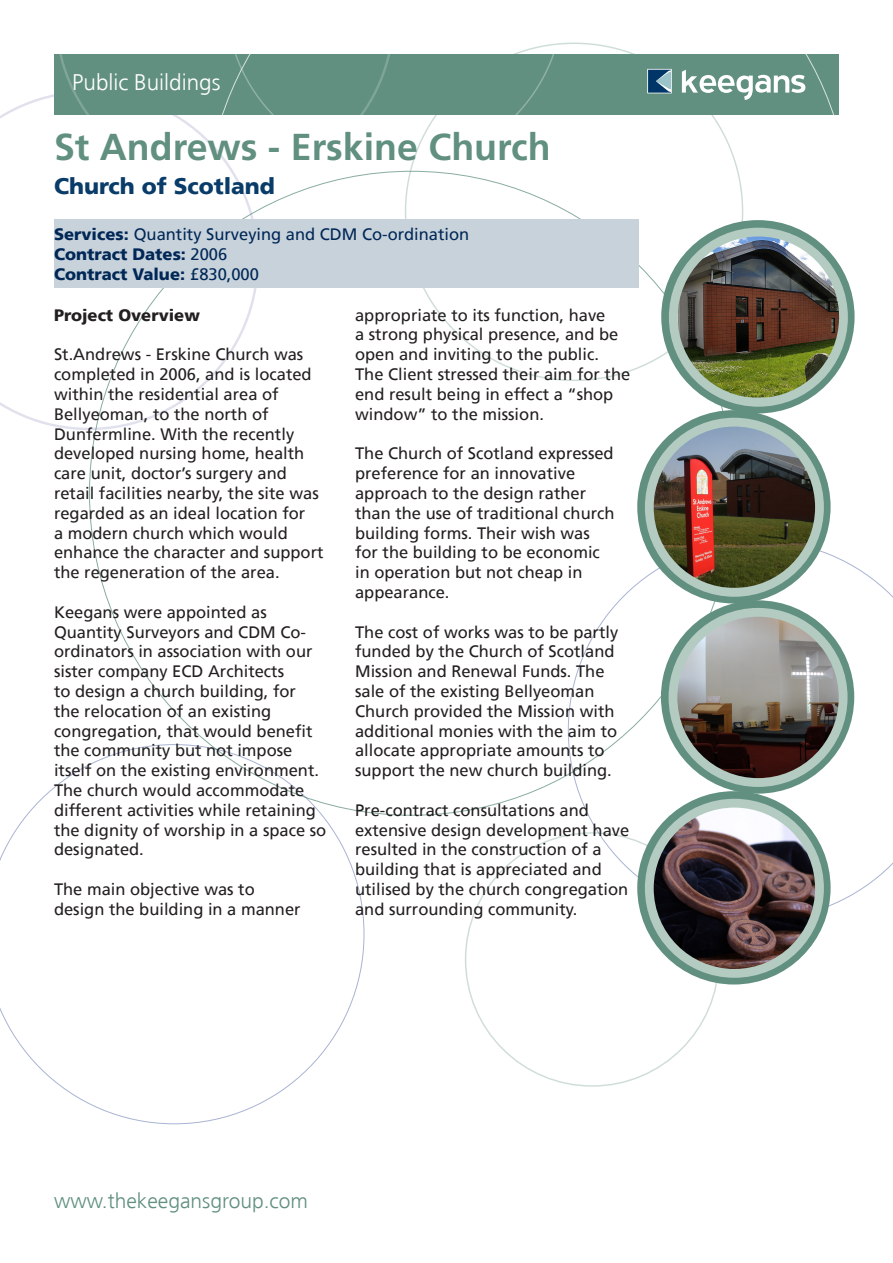
<style>
.page{position:relative;width:893px;height:1263px;background:#fff}
.page>*{position:absolute;margin:0;border:0;box-sizing:border-box;transform-origin:0 0}
.t1{font:700 37.5px "Frutiger";color:#619080}
.t2{font:900 22.5px "Frutiger";color:#093c69}
.t3{font:300 22.5px "Frutiger";color:#fff}
.t4{font:300 21px "Frutiger";color:#619080}
.t5{font:16.5px/19.8px "Frutiger";color:#231f20}
.t6{font:16.5px "Frutiger";color:#002756}
.t7{font:900 16.5px "Frutiger";color:#002756}
.t8{font:900 16.5px "Frutiger";color:#231f20}
.s1{font-weight:900}
.s2{font-weight:400}
</style>
<div class="page">
<svg style="left:0;top:94px;width:259px;height:336px"></svg>
<svg style="left:568px;top:540px;width:325px;height:380px"></svg>
<div style="left:55px;top:54px;width:784px;height:61px;background:#619080"></div>
<svg style="left:0;top:744px;width:364px;height:380px"></svg>
<div style="left:54px;top:219px;width:584px;height:69px;background:#c7d2db"></div>
<div style="left:661px;top:220px;width:194px;height:193px;border:10px solid #619080;border-radius:50%"></div>
<div style="left:637px;top:791px;width:194px;height:193px;border:10px solid #619080;border-radius:50%"></div>
<div style="left:637px;top:410px;width:194px;height:193px;border:10px solid #619080;border-radius:50%"></div>
<div style="left:661px;top:600px;width:193px;height:194px;border:10px solid #619080;border-radius:50%"></div>
<img style="left:678px;top:233px;width:165px;height:165px">
<div style="left:669px;top:228px;width:179px;height:179px;border:9px solid #b4cbc2;border-radius:50%"></div>
<img style="left:649px;top:805px;width:170px;height:168px">
<div style="left:645px;top:799px;width:179px;height:179px;border:9px solid #b4cbc2;border-radius:50%"></div>
<img style="left:649px;top:425px;width:170px;height:163px">
<div style="left:645px;top:418px;width:179px;height:179px;border:9px solid #b4cbc2;border-radius:50%"></div>
<img style="left:673px;top:612px;width:170px;height:167px">
<div style="left:669px;top:608px;width:178px;height:179px;border:9px solid #b4cbc2;border-radius:50%"></div>
<p class="t3" style="left:72px;top:69px;width:150px">Public Buildings</p>
<p class="t1" style="left:54px;top:125px;width:498px">St Andrews - Erskine Church</p>
<p class="t2" style="left:54px;top:172px;width:222px">Church of Scotland</p>
<p class="t6" style="left:54px;top:225px;width:417px"><span class="s1">Services:</span> Quantity Surveying and CDM Co-ordination</p>
<p class="t7" style="left:54px;top:244px;width:175px">Contract Dates: <span class="s2">2006</span></p>
<p class="t7" style="left:54px;top:264px;width:206px">Contract Value: <span class="s2">£830,000</span></p>
<p class="t8" style="left:54px;top:305px;width:147px">Project Overview</p>
<p class="t5" style="left:54px;top:345px;width:271px">St.Andrews - Erskine Church was completed in 2006, and is located within the residential area of<br>Bellyeoman, to the north of<br>Dunfermline. With the recently developed nursing home, health care unit, doctor’s surgery and retail facilities nearby, the site was regarded as an ideal location for<br>a modern church which would enhance the character and support the regeneration of the area.</p>
<p class="t5" style="left:54px;top:602px;width:274px">Keegans were appointed as<br>Quantity Surveyors and CDM Co&shy;ordinators in association with our sister company ECD Architects<br>to design a church building, for<br>the relocation of an existing congregation, that would benefit the community but not impose itself on the existing environment.<br>The church would accommodate different activities while retaining the dignity of worship in a space so designated.</p>
<p class="t5" style="left:54px;top:879px;width:248px">The main objective was to design the building in a manner</p>
<p class="t5" style="left:355px;top:305px;width:277px">appropriate to its function, have<br>a strong physical presence, and be open and inviting to the public.<br>The Client stressed their aim for the end result being in effect a “shop window” to the mission.</p>
<p class="t5" style="left:355px;top:444px;width:261px">The Church of Scotland expressed preference for an innovative approach to the design rather than the use of traditional church building forms. Their wish was for the building to be economic in operation but not cheap in appearance.</p>
<p class="t5" style="left:355px;top:622px;width:265px">The cost of works was to be partly funded by the Church of Scotland<br>Mission and Renewal Funds. The sale of the existing Bellyeoman<br>Church provided the Mission with additional monies with the aim to allocate appropriate amounts to support the new church building.</p>
<p class="t5" style="left:355px;top:800px;width:276px">Pre-contract consultations and extensive design development have resulted in the construction of a building that is appreciated and utilised by the church congregation and surrounding community.</p>
<p class="t4" style="left:54px;top:1189px;width:256px">www.thekeegansgroup.com</p>
</div>
